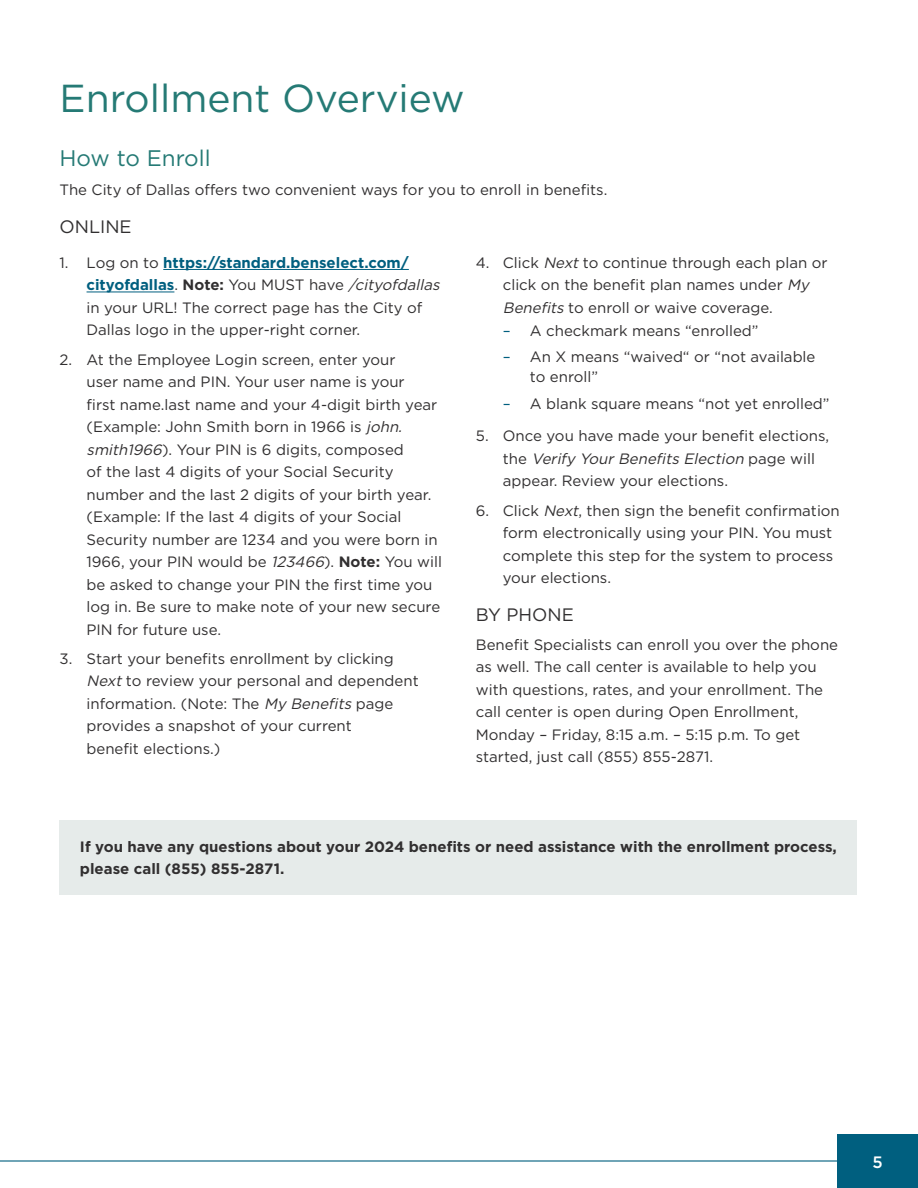
<style>
.page{position:relative;width:918px;height:1188px;background:#fff}
.page>*{position:absolute;margin:0;border:0;box-sizing:border-box;transform-origin:0 0}
.t1{font:39px "Gotham";color:#257a75}
.t2{font:22.5px "Gotham";color:#257a75}
.t3{font:18px "Gotham";color:#312f30}
.t4{font:500 16.5px "Gotham";color:#fff}
.t5{font:15px/22.5px "Gotham";color:#312f30}
.t6{font:700 15px/22.5px "Gotham";color:#312f30}
.s1{font-weight:700;color:#005f7f}
.s2{font-weight:700}
.s3{font-style:italic}
.s4{color:#005f7f}
</style>
<div class="page">
<hr style="left:163px;top:269px;width:246px;height:1px;background:#005f7f">
<hr style="left:87px;top:292px;width:87px;height:1px;background:#005f7f">
<div style="left:60px;top:820px;width:797px;height:75px;background:#e6ebea"></div>
<hr style="left:0;top:1160px;width:918px;height:2px;background:#005f7f">
<div style="left:837px;top:1134px;width:81px;height:54px;background:#005f7f"></div>
<h1 class="t1" style="left:60px;top:73px;width:407px">Enrollment Overview</h1>
<h2 class="t2" style="left:60px;top:144px;width:153px">How to Enroll</h2>
<p class="t5" style="left:60px;top:179px;width:549px">The City of Dallas offers two convenient ways for you to enroll in benefits.</p>
<p class="t3" style="left:60px;top:215px;width:74px">ONLINE</p>
<p class="t5" style="left:87px;top:251px;width:358px;text-indent:-27px">1. Log on to <span class="s1">https://standard.benselect.com/ cityofdallas</span>. <span class="s2">Note:</span> You MUST have <span class="s3">/cityofdallas </span>in your URL! The correct page has the City of Dallas logo in the upper-right corner.</p>
<p class="t5" style="left:87px;top:348px;width:357px;text-indent:-27px">2. At the Employee Login screen, enter your<br>user name and PIN. Your user name is your<br>first name.last name and your 4-digit birth year (Example: John Smith born in 1966 is <span class="s3">john. smith1966</span>). Your PIN is 6 digits, composed<br>of the last 4 digits of your Social Security number and the last 2 digits of your birth year. (Example: If the last 4 digits of your Social Security number are 1234 and you were born in 1966, your PIN would be <span class="s3">123466</span>). <span class="s2">Note:</span> You will be asked to change your PIN the first time you log in. Be sure to make note of your new secure PIN for future use.</p>
<p class="t5" style="left:87px;top:647px;width:334px;text-indent:-27px">3. Start your benefits enrollment by clicking <span class="s3">Next</span>to review your personal and dependent information. (Note: The <span class="s3">My Benefits</span> page provides a snapshot of your current<br>benefit elections.)</p>
<p class="t5" style="left:503px;top:251px;width:326px;text-indent:-27px">4. Click <span class="s3">Next</span>to continue through each plan or click on the benefit plan names under <span class="s3">My<br>Benefits</span> to enroll or waive coverage.</p>
<p class="t5" style="left:503px;top:319px;width:257px"><span class="s4">–</span> A checkmark means “enrolled”</p>
<p class="t5" style="left:530px;top:347px;width:287px;line-height:19.5px;text-indent:-27px"><span class="s4">–</span> An X means “waived“ or “not available to enroll”</p>
<p class="t5" style="left:503px;top:392px;width:328px"><span class="s4">–</span> A blank square means “not yet enrolled”</p>
<p class="t5" style="left:503px;top:424px;width:328px;text-indent:-27px">5. Once you have made your benefit elections, t h e <span class="s3">Verify YourBenefits Election</span> p a g e w i l l appear. Review your elections.</p>
<p class="t5" style="left:503px;top:499px;width:339px;text-indent:-27px">6. Click <span class="s3">Next</span>, then sign the benefit confirmation form electronically using your PIN. You must complete this step for the system to process your elections.</p>
<p class="t3" style="left:476px;top:603px;width:100px">BY PHONE</p>
<p class="t5" style="left:476px;top:633px;width:364px">Benefit Specialists can enroll you over the phone as well. The call center is available to help you with questions, rates, and your enrollment. The call center is open during Open Enrollment, Monday – Friday, 8:15 a.m. – 5:15 p.m. To get started, just call (855) 855-2871.</p>
<p class="t6" style="left:80px;top:835px;width:758px">If you have any questions about your 2024 benefits or need assistance with the enrollment process, please call (855) 855-2871.</p>
<p class="t4" style="left:872px;top:1151px;width:12px">5</p>
</div>
